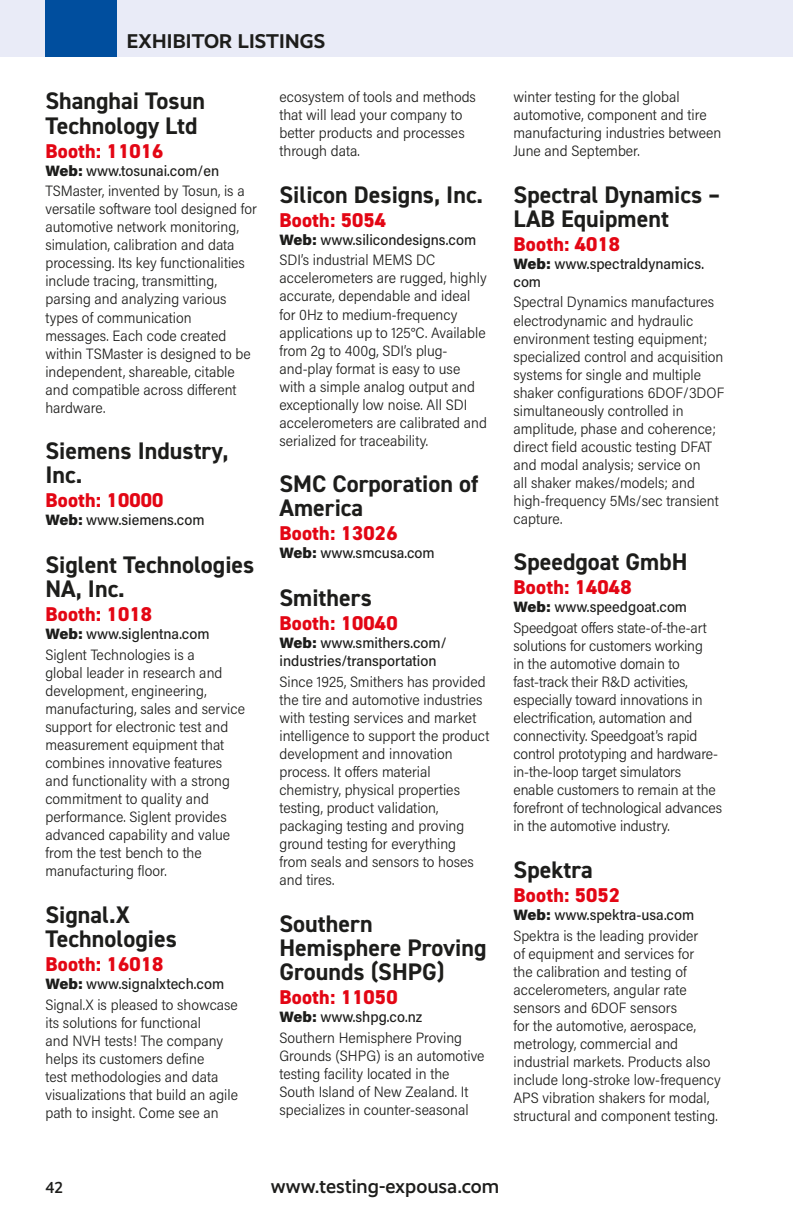
<style>
.page{position:relative;width:793px;height:1225px;background:#fff}
.page>*{position:absolute;margin:0;border:0;box-sizing:border-box;transform-origin:0 0}
.company{font:700 24px/24px "DIN2014";color:#1d1d1b}
.stand{font:800 20px "DIN2014";letter-spacing:.01em;color:#e30614}
.t1{font:500 20px "Realist";color:#1d1d1b}
.t2{font:700 20px "Realist";letter-spacing:.01em;color:#1d1d1b}
.t3{font:500 16px "Realist";color:#1d1d1b}
.body{font:300 15px/18px "Acumin Pro Semi Cond";color:#1d1d1b}
.address{font:500 15px/18px "Acumin Pro Semi Cond";color:#1d1d1b}
.s1{font-family:"Acumin Pro";font-weight:900}
</style>
<div class="page">
<div style="left:0;top:0;width:792px;height:57px;background:#e9ebf7"></div>
<div style="left:45px;top:0;width:72px;height:56px;background:#004e9e"></div>
<h2 class="t2" style="left:127px;top:30px;width:199px">EXHIBITOR LISTINGS</h2>
<p class="company" style="left:45px;top:89px;width:161px">Shanghai Tosun<br>Technology Ltd</p>
<p class="stand" style="left:45px;top:137px;width:119px">Booth: 11016</p>
<p class="address" style="left:45px;top:161px;width:175px"><span class="s1">Web:</span> www.tosunai.com/en</p>
<p class="body" style="left:45px;top:181px;width:213px">TSMaster, invented by Tosun, is a versatile software tool designed for automotive network monitoring, simulation, calibration and data processing. Its key functionalities include tracing, transmitting, parsing and analyzing various types of communication messages. Each code created within TSMaster is designed to be independent, shareable, citable and compatible across different hardware.</p>
<p class="company" style="left:45px;top:438px;width:184px">Siemens Industry,<br>Inc.</p>
<p class="stand" style="left:45px;top:487px;width:119px">Booth: 10000</p>
<p class="address" style="left:45px;top:510px;width:160px"><span class="s1">Web:</span> www.siemens.com</p>
<p class="company" style="left:45px;top:552px;width:210px">Siglent Technologies<br>NA, Inc.</p>
<p class="stand" style="left:45px;top:601px;width:108px">Booth: 1018</p>
<p class="address" style="left:45px;top:624px;width:166px"><span class="s1">Web:</span> www.siglentna.com</p>
<p class="body" style="left:45px;top:645px;width:201px">Siglent Technologies is a<br>global leader in research and development, engineering, manufacturing, sales and service support for electronic test and measurement equipment that combines innovative features and functionality with a strong commitment to quality and performance. Siglent provides advanced capability and value from the test bench to the manufacturing floor.</p>
<p class="company" style="left:45px;top:902px;width:133px">Signal.X<br>Technologies</p>
<p class="stand" style="left:45px;top:950px;width:119px">Booth: 16018</p>
<p class="address" style="left:45px;top:974px;width:180px"><span class="s1">Web:</span> www.signalxtech.com</p>
<p class="body" style="left:45px;top:994px;width:194px">Signal.X is pleased to showcase its solutions for functional<br>and NVH tests! The company helps its customers define<br>test methodologies and data visualizations that build an agile path to insight. Come see an</p>
<p class="body" style="left:279px;top:87px;width:198px">ecosystem of tools and methods that will lead your company to better products and processes through data.</p>
<p class="company" style="left:279px;top:182px;width:205px">Silicon Designs, Inc.</p>
<p class="stand" style="left:279px;top:206px;width:108px">Booth: 5054</p>
<p class="address" style="left:279px;top:230px;width:198px"><span class="s1">Web:</span> www.silicondesigns.com</p>
<p class="body" style="left:279px;top:250px;width:209px">SDI’s industrial MEMS DC accelerometers are rugged, highly accurate, dependable and ideal for 0Hz to medium-frequency applications up to 125°C. Available from 2g to 400g, SDI’s plug&shy;and-play format is easy to use with a simple analog output and exceptionally low noise. All SDI accelerometers are calibrated and serialized for traceability.</p>
<p class="company" style="left:279px;top:471px;width:200px">SMC Corporation of<br>America</p>
<p class="stand" style="left:279px;top:520px;width:119px">Booth: 13026</p>
<p class="address" style="left:279px;top:543px;width:157px"><span class="s1">Web:</span> www.smcusa.com</p>
<p class="company" style="left:279px;top:585px;width:94px">Smithers</p>
<p class="stand" style="left:279px;top:610px;width:119px">Booth: 10040</p>
<p class="address" style="left:279px;top:633px;width:168px"><span class="s1">Web:</span> www.smithers.com/ industries/transportation</p>
<p class="body" style="left:279px;top:672px;width:211px">Since 1925, Smithers has provided the tire and automotive industries with testing services and market intelligence to support the product development and innovation process. It offers material chemistry, physical properties testing, product validation, packaging testing and proving ground testing for everything<br>from seals and sensors to hoses and tires.</p>
<p class="company" style="left:279px;top:911px;width:208px">Southern<br>Hemisphere Proving<br>Grounds (SHPG)</p>
<p class="stand" style="left:279px;top:983px;width:119px">Booth: 11050</p>
<p class="address" style="left:279px;top:1007px;width:144px"><span class="s1">Web:</span> www.shpg.co.nz</p>
<p class="body" style="left:279px;top:1027px;width:206px">Southern Hemisphere Proving<br>Grounds (SHPG) is an automotive testing facility located in the<br>South Island of New Zealand. It specializes in counter-seasonal</p>
<p class="body" style="left:513px;top:87px;width:209px">winter testing for the global automotive, component and tire manufacturing industries between<br>June and September.</p>
<p class="company" style="left:513px;top:182px;width:208px">Spectral Dynamics –<br>LAB Equipment</p>
<p class="stand" style="left:513px;top:230px;width:108px">Booth: 4018</p>
<p class="address" style="left:513px;top:254px;width:192px"><span class="s1">Web:</span> www.spectraldynamics. com</p>
<p class="body" style="left:513px;top:292px;width:212px">Spectral Dynamics manufactures electrodynamic and hydraulic environment testing equipment; specialized control and acquisition systems for single and multiple shaker configurations 6DOF/3DOF simultaneously controlled in amplitude, phase and coherence; direct field acoustic testing DFAT and modal analysis; service on<br>all shaker makes/models; and high-frequency 5Ms/sec transient capture.</p>
<p class="company" style="left:513px;top:549px;width:175px">Speedgoat GmbH</p>
<p class="stand" style="left:513px;top:574px;width:119px">Booth: 14048</p>
<p class="address" style="left:513px;top:597px;width:175px"><span class="s1">Web:</span> www.speedgoat.com</p>
<p class="body" style="left:513px;top:618px;width:210px">Speedgoat offers state-of-the-art solutions for customers working<br>in the automotive domain to fast-track their R&amp;D activities, especially toward innovations in electrification, automation and connectivity. Speedgoat’s rapid control prototyping and hardware&shy;in-the-loop target simulators enable customers to remain at the forefront of technological advances in the automotive industry.</p>
<p class="company" style="left:513px;top:857px;width:81px">Spektra</p>
<p class="stand" style="left:513px;top:881px;width:108px">Booth: 5052</p>
<p class="address" style="left:513px;top:905px;width:182px"><span class="s1">Web:</span> www.spektra-usa.com</p>
<p class="body" style="left:513px;top:925px;width:209px">Spektra is the leading provider<br>of equipment and services for<br>the calibration and testing of accelerometers, angular rate sensors and 6DOF sensors<br>for the automotive, aerospace, metrology, commercial and industrial markets. Products also include long-stroke low-frequency<br>APS vibration shakers for modal, structural and component testing.</p>
<p class="t3" style="left:45px;top:1177px;width:19px">42</p>
<h2 class="t1" style="left:271px;top:1173px;width:230px">www.testing-expousa.com</h2>
</div>
